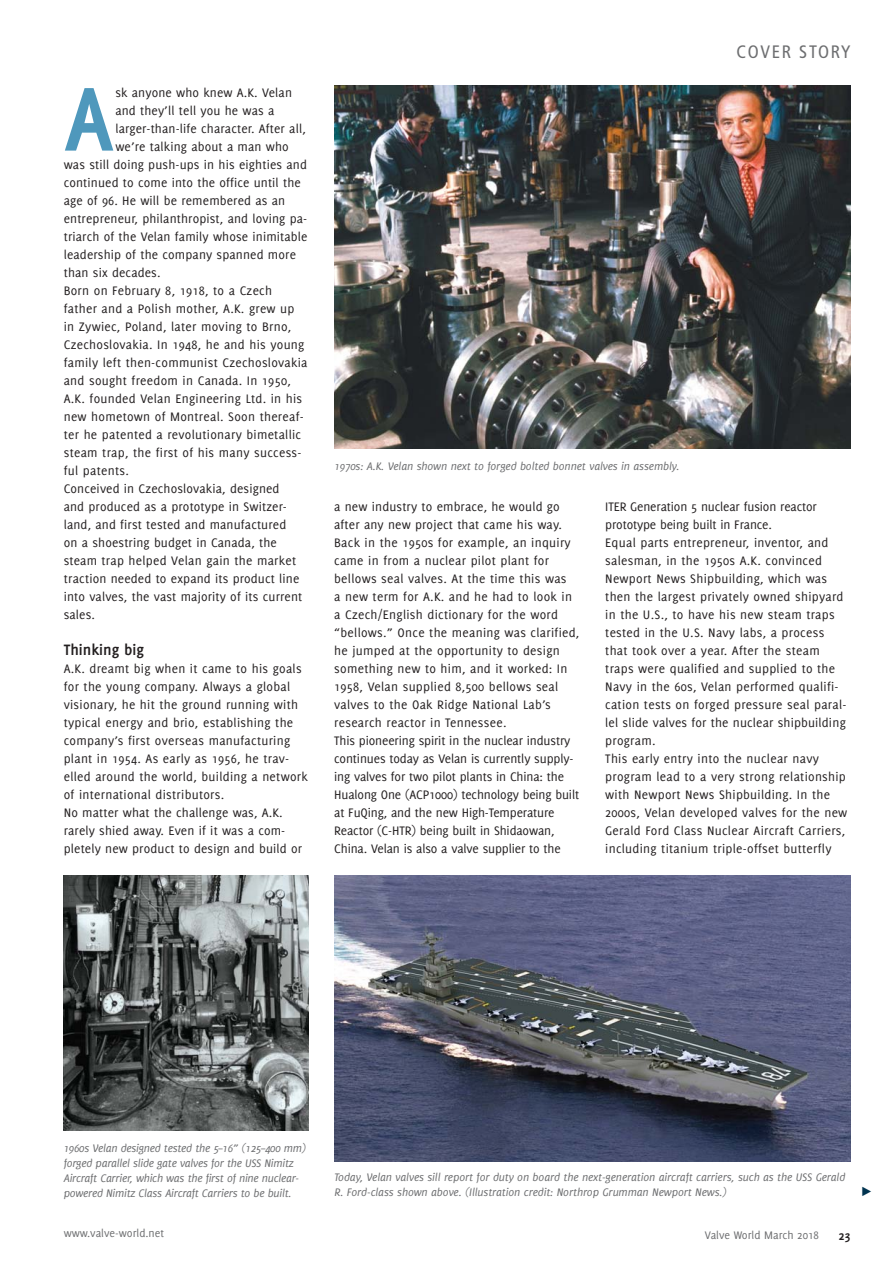
<style>
.page{position:relative;width:893px;height:1263px;background:#fff}
.page>*{position:absolute;margin:0;border:0;box-sizing:border-box;transform-origin:0 0}
.t1{font:700 99.15px "Delicious";color:#4f98bc}
.t2{font:27px "Delicious";color:#003450}
.t3{font:condensed 18px "Frutiger";letter-spacing:.1em;color:#6d6e70}
.t4{font:700 16.5px "Delicious";color:#231f20}
.t5{font:13.5px/18px "Delicious";letter-spacing:.02em;color:#231f20}
.t6{font:700 13.5px "Delicious";color:#231f20}
.t7{font:italic 12px/15px "Delicious";letter-spacing:-.01em;color:#6d6e70}
.t8{font:12px "Delicious";color:#6d6e70}
</style>
<div class="page">
<img style="left:334px;top:85px;width:516px;height:364px">
<img style="left:64px;top:875px;width:245px;height:256px">
<img style="left:334px;top:875px;width:516px;height:286px">
<h1 class="t1" style="left:64px;top:79px;width:52px">A</h1>
<p class="t5" style="left:115px;top:84px;width:178px">sk anyone who knew A.K. Velan</p>
<p class="t5" style="left:115px;top:102px;width:161px">and they’ll tell you he was a</p>
<p class="t5" style="left:115px;top:120px;width:192px">larger-than-life character. After all,</p>
<p class="t5" style="left:115px;top:138px;width:175px">we’re talking about a man who</p>
<p class="t5" style="left:64px;top:156px;width:245px">was still doing push-ups in his eighties and</p>
<p class="t5" style="left:64px;top:174px;width:239px">continued to come into the office until the</p>
<p class="t5" style="left:64px;top:192px;width:223px">age of 96. He will be remembered as an</p>
<p class="t5" style="left:64px;top:210px;width:245px">entrepreneur, philanthropist, and loving pa-</p>
<p class="t5" style="left:64px;top:228px;width:245px">triarch of the Velan family whose inimitable</p>
<p class="t5" style="left:64px;top:246px;width:234px">leadership of the company spanned more</p>
<p class="t5" style="left:64px;top:264px;width:98px">than six decades.</p>
<p class="t5" style="left:64px;top:282px;width:210px">Born on February 8, 1918, to a Czech</p>
<p class="t5" style="left:64px;top:300px;width:232px">father and a Polish mother, A.K. grew up</p>
<p class="t5" style="left:64px;top:318px;width:229px">in Zywiec, Poland, later moving to Brno,</p>
<p class="t5" style="left:64px;top:336px;width:242px">Czechoslovakia. In 1948, he and his young</p>
<p class="t5" style="left:64px;top:354px;width:245px">family left then-communist Czechoslovakia</p>
<p class="t5" style="left:64px;top:372px;width:229px">and sought freedom in Canada. In 1950,</p>
<p class="t5" style="left:64px;top:390px;width:240px">A.K. founded Velan Engineering Ltd. in his</p>
<p class="t5" style="left:64px;top:408px;width:242px">new hometown of Montreal. Soon thereaf-</p>
<p class="t5" style="left:64px;top:426px;width:239px">ter he patented a revolutionary bimetallic</p>
<p class="t5" style="left:64px;top:444px;width:239px">steam trap, the first of his many success-</p>
<p class="t5" style="left:64px;top:462px;width:67px">ful patents.</p>
<p class="t5" style="left:64px;top:480px;width:217px">Conceived in Czechoslovakia, designed</p>
<p class="t5" style="left:64px;top:498px;width:225px">and produced as a prototype in Switzer-</p>
<p class="t5" style="left:64px;top:516px;width:224px">land, and first tested and manufactured</p>
<p class="t5" style="left:64px;top:534px;width:215px">on a shoestring budget in Canada, the</p>
<p class="t5" style="left:64px;top:552px;width:234px">steam trap helped Velan gain the market</p>
<p class="t5" style="left:64px;top:570px;width:237px">traction needed to expand its product line</p>
<p class="t5" style="left:64px;top:588px;width:240px">into valves, the vast majority of its current</p>
<p class="t5" style="left:64px;top:606px;width:33px">sales.</p>
<p class="t4" style="left:64px;top:643px;width:82px">Thinking big</p>
<p class="t5" style="left:64px;top:660px;width:246px">A.K. dreamt big when it came to his goals for the young company. Always a global visionary, he hit the ground running with typical energy and brio, establishing the company’s first overseas manufacturing plant in 1954. As early as 1956, he trav&shy;elled around the world, building a network of international distributors.<br>No matter what the challenge was, A.K. rarely shied away. Even if it was a com&shy;pletely new product to design and build or</p>
<h3 class="t3" style="left:736px;top:44px;width:116px">COVER STORY</h3>
<p class="t7" style="left:334px;top:459px;width:346px">1970s: A.K. Velan shown next to forged bolted bonnet valves in assembly.</p>
<p class="t5" style="left:605px;top:498px;width:244px">ITER Generation 5 nuclear fusion reactor prototype being built in France.<br>Equal parts entrepreneur, inventor, and salesman, in the 1950s A.K. convinced Newport News Shipbuilding, which was then the largest privately owned shipyard in the U.S., to have his new steam traps tested in the U.S. Navy labs, a process that took over a year. After the steam traps were qualified and supplied to the Navy in the 60s, Velan performed qualifi&shy;cation tests on forged pressure seal paral&shy;lel slide valves for the nuclear shipbuilding program.<br>This early entry into the nuclear navy program lead to a very strong relationship with Newport News Shipbuilding. In the 2000s, Velan developed valves for the new Gerald Ford Class Nuclear Aircraft Carriers, including titanium triple-offset butterfly</p>
<p class="t5" style="left:334px;top:498px;width:247px">a new industry to embrace, he would go after any new project that came his way.<br>Back in the 1950s for example, an inquiry came in from a nuclear pilot plant for bellows seal valves. At the time this was<br>a new term for A.K. and he had to look in a Czech/English dictionary for the word “bellows.” Once the meaning was clarified, he jumped at the opportunity to design something new to him, and it worked: In 1958, Velan supplied 8,500 bellows seal valves to the Oak Ridge National Lab’s research reactor in Tennessee.<br>This pioneering spirit in the nuclear industry continues today as Velan is currently supply&shy;ing valves for two pilot plants in China: the Hualong One (ACP1000) technology being built at FuQing, and the new High-Temperature Reactor (C-HTR) being built in Shidaowan, China. Velan is also a valve supplier to the</p>
<p class="t7" style="left:64px;top:1141px;width:244px">1960s Velan designed tested the 5–16” (125–400 mm) forged parallel slide gate valves for the USS Nimitz Aircraft Carrier, which was the first of nine nuclear&shy;powered Nimitz Class Aircraft Carriers to be built.</p>
<p class="t7" style="left:334px;top:1171px;width:512px">Today, Velan valves sill report for duty on board the next-generation aircraft carriers, such as the USS Gerald<br>R. Ford-class shown above. (Illustration credit: Northrop Grumman Newport News.)</p>
<p class="t8" style="left:64px;top:1228px;width:102px">www.valve-world.net</p>
<p class="t8" style="left:705px;top:1231px;width:115px">Valve World March 2018</p>
<p class="t6" style="left:838px;top:1230px;width:14px">23</p>
<h2 class="t2" style="left:861px;top:1180px;width:13px">π</h2>
</div>
